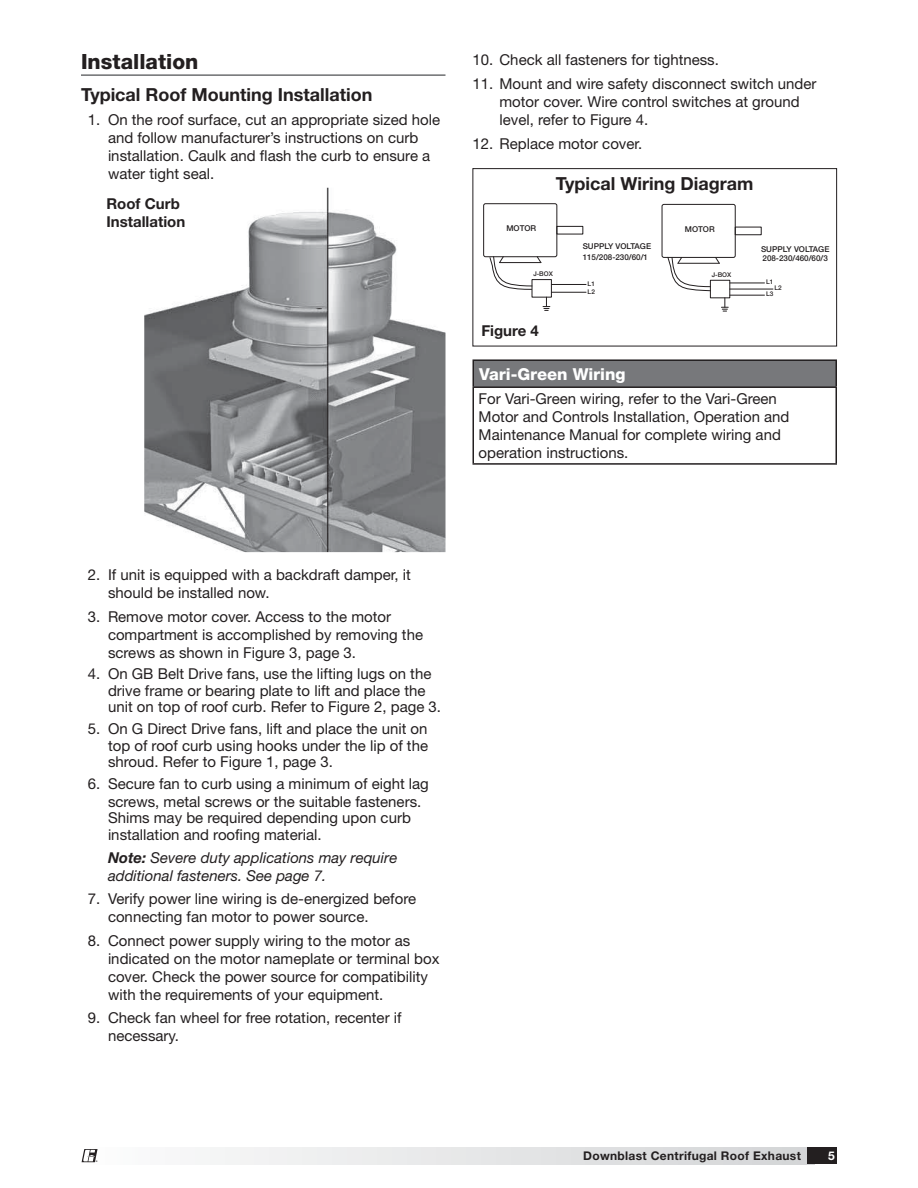
<style>
.page{position:relative;width:918px;height:1188px;background:#fff}
.page>*{position:absolute;margin:0;border:0;box-sizing:border-box;transform-origin:0 0}
.t1{font:800 21px "Helvetica Neue LT Std";color:#231f20}
.t2{font:700 18px "Helvetica Neue LT Std";color:#231f20}
.t3{font:800 16.5px "Helvetica Neue LT Std";color:#fff}
.t4{font:15px/18px "Helvetica Neue LT Std";color:#231f20}
.t5{font:italic 15px/18px "Helvetica Neue LT Std";color:#231f20}
.t6{font:700 15px/18px "Helvetica Neue LT Std";color:#231f20}
.t7{font:700 12px "Helvetica Neue LT Std";letter-spacing:.025em;color:#231f20}
.t8{font:700 12px "Helvetica Neue LT Std";color:#fff}
.t9{font:500 8.1px "Helvetica Neue LT Std";color:#231f20}
.t10{font:500 6.45px "Helvetica Neue LT Std";color:#231f20}
.t11{font:700 2.1px "Helvetica Neue LT Std";color:#231f20}
.s1{font-weight:700}
</style>
<div class="page">
<div style="left:81px;top:1148px;width:733px;height:16px;background:linear-gradient(to right,#f9f9f9,#d5d6d8)"></div>
<div style="left:807px;top:1148px;width:30px;height:16px;background:#231f20"></div>
<svg style="left:82px;top:1149px;width:16px;height:13px"></svg>
<hr style="left:81px;top:74px;width:365px;height:2px;background:#6d6e70">
<div style="left:483px;top:203px;width:74px;height:54px;border:1px solid #231f20;border-radius:2px"></div>
<div style="left:557px;top:226px;width:26px;height:8px;border:1px solid #231f20"></div>
<div style="left:532px;top:279px;width:20px;height:18px;border:1px solid #231f20"></div>
<svg style="left:489px;top:256px;width:53px;height:34px"></svg>
<hr style="left:551px;top:284px;width:35px;height:1px;background:#231f20">
<hr style="left:551px;top:292px;width:35px;height:1px;background:#231f20">
<svg style="left:543px;top:297px;width:7px;height:14px"></svg>
<hr style="left:730px;top:289px;width:43px;height:1px;background:#231f20">
<hr style="left:730px;top:283px;width:34px;height:1px;background:#231f20">
<div style="left:710px;top:280px;width:20px;height:18px;border:1px solid #231f20"></div>
<svg style="left:721px;top:298px;width:7px;height:14px"></svg>
<div style="left:735px;top:227px;width:26px;height:8px;border:1px solid #231f20"></div>
<svg style="left:662px;top:204px;width:74px;height:87px"></svg>
<hr style="left:730px;top:295px;width:34px;height:1px;background:#231f20">
<div style="left:473px;top:168px;width:364px;height:178px;border:1px solid #231f20"></div>
<div style="left:473px;top:360px;width:363px;height:27px;background:#77787b"></div>
<hr style="left:473px;top:359px;width:364px;height:2px;background:#231f20">
<svg style="left:473px;top:361px;width:1px;height:25px"></svg>
<svg style="left:836px;top:361px;width:1px;height:25px"></svg>
<hr style="left:473px;top:386px;width:364px;height:2px;background:#231f20">
<hr style="left:473px;top:388px;width:1px;height:75px;background:#231f20">
<hr style="left:836px;top:388px;width:1px;height:75px;background:#231f20">
<hr style="left:473px;top:463px;width:364px;height:2px;background:#231f20">
<img style="left:144px;top:188px;width:302px;height:364px">
<h1 class="t1" style="left:81px;top:49px;width:119px">Installation</h1>
<p class="t2" style="left:81px;top:89px;width:293px">Typical Roof Mounting Installation</p>
<p class="t4" style="left:108px;top:112px;width:334px;text-indent:-20px">1. On the roof surface, cut an appropriate sized hole and follow manufacturer’s instructions on curb installation. Caulk and flash the curb to ensure a water tight seal.</p>
<p class="t6" style="left:107px;top:196px;width:80px">Roof Curb<br>Installation</p>
<p class="t4" style="left:473px;top:52px;width:248px">10. Check all fasteners for tightness.</p>
<p class="t4" style="left:500px;top:76px;width:318px;text-indent:-27px">11. Mount and wire safety disconnect switch under motor cover. Wire control switches at ground level, refer to Figure 4.</p>
<p class="t4" style="left:473px;top:136px;width:171px">12. Replace motor cover.</p>
<p class="t9" style="left:506px;top:225px;width:31px">MOTOR</p>
<p class="t2" style="left:556px;top:177px;width:199px">Typical Wiring Diagram</p>
<p class="t9" style="left:583px;top:243px;width:70px">SUPPLY VOLTAGE</p>
<p class="t9" style="left:685px;top:226px;width:31px">MOTOR</p>
<p class="t9" style="left:761px;top:246px;width:70px">SUPPLY VOLTAGE</p>
<p class="t9" style="left:583px;top:255px;width:67px">115/208-230/60/1</p>
<p class="t9" style="left:763px;top:255px;width:67px">208-230/460/60/3</p>
<p class="t10" style="left:533px;top:272px;width:21px">J-BOX</p>
<p class="t10" style="left:712px;top:273px;width:21px">J-BOX</p>
<p class="t10" style="left:588px;top:281px;width:9px">L1</p>
<p class="t10" style="left:588px;top:289px;width:9px">L2</p>
<p class="t10" style="left:766px;top:280px;width:9px">L1</p>
<p class="t10" style="left:775px;top:286px;width:9px">L2</p>
<p class="t10" style="left:766px;top:292px;width:9px">L3</p>
<p class="t6" style="left:481px;top:323px;width:59px">Figure 4</p>
<p class="t3" style="left:479px;top:364px;width:148px">Vari-Green Wiring</p>
<p class="t4" style="left:479px;top:391px;width:312px">For Vari-Green wiring, refer to the Vari-Green Motor and Controls Installation, Operation and Maintenance Manual for complete wiring and operation instructions.</p>
<p class="t4" style="left:108px;top:567px;width:304px;text-indent:-20px">2. If unit is equipped with a backdraft damper, it should be installed now.</p>
<p class="t4" style="left:108px;top:608px;width:317px;text-indent:-20px">3. Remove motor cover. Access to the motor compartment is accomplished by removing the screws as shown in Figure 3, page 3.</p>
<p class="t4" style="left:108px;top:667px;width:335px;line-height:16.5px;text-indent:-20px">4. On GB Belt Drive fans, use the lifting lugs on the drive frame or bearing plate to lift and place the unit on top of roof curb. Refer to Figure 2, page 3.</p>
<p class="t4" style="left:108px;top:722px;width:322px;line-height:16.5px;text-align:justify;text-indent:-20px">5. On G Direct Drive fans, lift and place the unit on top of roof curb using hooks under the lip of the shroud. Refer to Figure 1, page 3.</p>
<p class="t4" style="left:108px;top:777px;width:322px;line-height:16.8px;text-indent:-20px">6. Secure fan to curb using a minimum of eight lag screws, metal screws or the suitable fasteners.<br>Shims may be required depending upon curb installation and roofing material.</p>
<p class="t5" style="left:108px;top:850px;width:291px"><span class="s1">Note:</span> Severe duty applications may require additional fasteners. See page 7.</p>
<p class="t4" style="left:108px;top:891px;width:310px;text-indent:-20px">7. Verify power line wiring is de-energized before connecting fan motor to power source.</p>
<p class="t4" style="left:108px;top:933px;width:333px;text-indent:-20px">8. Connect power supply wiring to the motor as indicated on the motor nameplate or terminal box cover. Check the power source for compatibility with the requirements of your equipment.</p>
<p class="t4" style="left:108px;top:1010px;width:295px;text-indent:-20px">9. Check fan wheel for free rotation, recenter if necessary.</p>
<p class="t11" style="left:96px;top:1161px;width:3px">®</p>
<p class="t7" style="left:583px;top:1152px;width:219px">Downblast Centrifugal Roof Exhaust</p>
<p class="t8" style="left:828px;top:1152px;width:8px">5</p>
</div>
